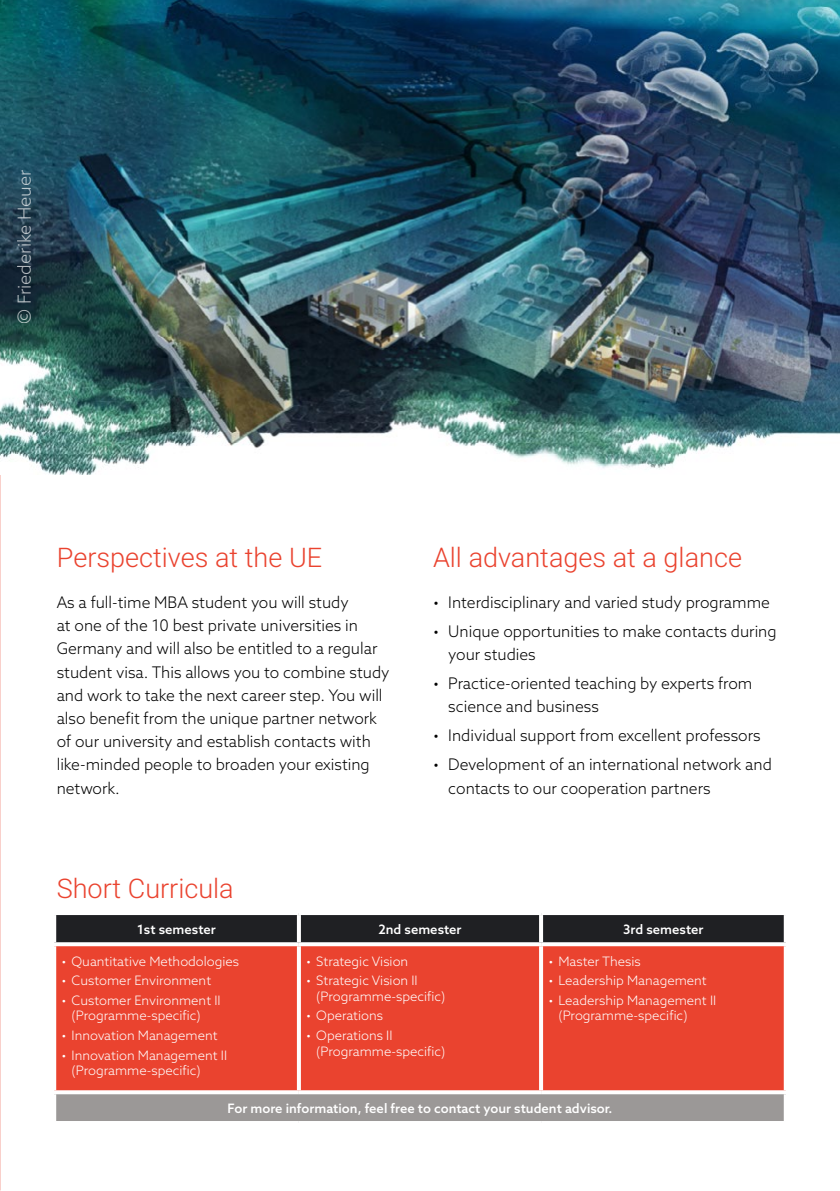
<style>
.page{position:relative;width:840px;height:1191px;background:#fff}
.page>*{position:absolute;margin:0;border:0;box-sizing:border-box;transform-origin:0 0}
.t1{font:300 27px "Heebo";color:#ea432f}
.t2{font:300 18px "Azo Sans";color:#fff}
.t3{font:300 16px/23.2px "Azo Sans";color:#000}
.t4{font:300 13px/15.6px "Azo Sans";color:#fff}
.t5{font:500 13px "Azo Sans";color:#fff}
</style>
<div class="page">
<img style="left:0;top:0;width:839px;height:474px">
<div style="left:56px;top:915px;width:727px;height:27px;background:#1f2023"></div>
<div style="left:56px;top:946px;width:727px;height:144px;background:#ea432f"></div>
<div style="left:54px;top:1092px;width:731px;height:31px;background:#9b9897"></div>
<svg style="left:54px;top:942px;width:245px;height:4px"></svg>
<svg style="left:299px;top:942px;width:241px;height:1px"></svg>
<svg style="left:540px;top:942px;width:246px;height:4px"></svg>
<svg style="left:297px;top:915px;width:4px;height:27px"></svg>
<svg style="left:297px;top:946px;width:4px;height:144px"></svg>
<svg style="left:538px;top:915px;width:4px;height:27px"></svg>
<svg style="left:538px;top:946px;width:4px;height:144px"></svg>
<svg style="left:54px;top:1090px;width:245px;height:4px"></svg>
<svg style="left:299px;top:1090px;width:241px;height:4px"></svg>
<svg style="left:540px;top:1090px;width:246px;height:4px"></svg>
<svg style="left:783px;top:915px;width:1px;height:27px"></svg>
<svg style="left:783px;top:946px;width:3px;height:144px"></svg>
<hr style="left:52px;top:1094px;width:4px;height:27px;background:#fff">
<svg style="left:783px;top:1094px;width:3px;height:27px"></svg>
<hr style="left:52px;top:1121px;width:247px;height:4px;background:#fff">
<hr style="left:299px;top:1121px;width:241px;height:4px;background:#fff">
<hr style="left:540px;top:1121px;width:247px;height:4px;background:#fff">
<p class="t2" style="left:13px;top:323px;width:156px;rotate:-90deg">© Friederike Heuer</p>
<h1 class="t1" style="left:57px;top:539px;width:267px">Perspectives at the UE</h1>
<p class="t3" style="left:57px;top:590px;width:334px">As a full-time MBA student you will study<br>at one of the 10 best private universities in Germany and will also be entitled to a regular student visa. This allows you to combine study and work to take the next career step. You will also benefit from the unique partner network of our university and establish contacts with like-minded people to broaden your existing network.</p>
<h1 class="t1" style="left:433px;top:539px;width:310px">All advantages at a glance</h1>
<p class="t3" style="left:433px;top:590px;width:338px">• Interdisciplinary and varied study programme</p>
<p class="t3" style="left:448px;top:619px;width:329px;text-indent:-15px">• Unique opportunities to make contacts during your studies</p>
<p class="t3" style="left:448px;top:671px;width:305px;text-indent:-15px">• Practice-oriented teaching by experts from science and business</p>
<p class="t3" style="left:433px;top:724px;width:329px">• Individual support from excellent professors</p>
<p class="t3" style="left:448px;top:753px;width:325px;text-indent:-15px">• Development of an international network and contacts to our cooperation partners</p>
<h1 class="t1" style="left:57px;top:869px;width:178px">Short Curricula</h1>
<p class="t5" style="left:137px;top:920px;width:80px">1st semester</p>
<p class="t5" style="left:378px;top:920px;width:85px">2nd semester</p>
<p class="t5" style="left:623px;top:920px;width:82px">3rd semester</p>
<p class="t4" style="left:62px;top:953px;width:179px">• Quantitative Methodologies</p>
<p class="t4" style="left:62px;top:972px;width:151px">• Customer Environment</p>
<p class="t4" style="left:72px;top:992px;width:150px;text-indent:-10px">• Customer Environment II (Programme-specific)</p>
<p class="t4" style="left:62px;top:1027px;width:157px">• Innovation Management</p>
<p class="t4" style="left:72px;top:1047px;width:157px;text-indent:-10px">• Innovation Management II (Programme-specific)</p>
<p class="t4" style="left:548px;top:953px;width:94px">• Master Thesis</p>
<p class="t4" style="left:548px;top:972px;width:160px">• Leadership Management</p>
<p class="t4" style="left:558px;top:992px;width:159px;text-indent:-10px">• Leadership Management II (Programme-specific)</p>
<p class="t4" style="left:306px;top:953px;width:103px">• Strategic Vision</p>
<p class="t4" style="left:316px;top:972px;width:130px;text-indent:-10px">• Strategic Vision II (Programme-specific)</p>
<p class="t4" style="left:306px;top:1007px;width:78px">• Operations</p>
<p class="t4" style="left:316px;top:1027px;width:130px;text-indent:-10px">• Operations II (Programme-specific)</p>
<p class="t5" style="left:227px;top:1099px;width:386px">For more information, feel free to contact your student advisor.</p>
</div>
